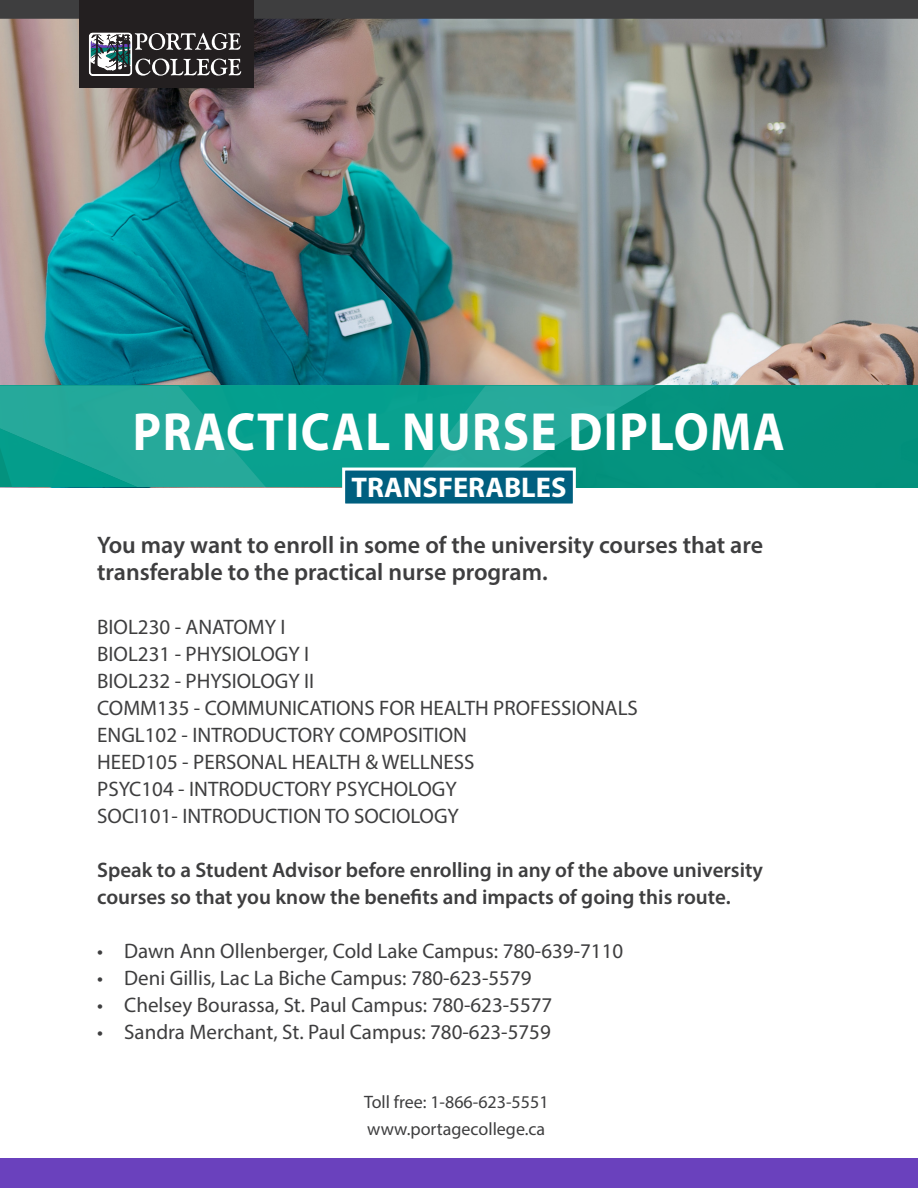
<style>
.page{position:relative;width:918px;height:1188px;background:#fff}
.page>*{position:absolute;margin:0;border:0;box-sizing:border-box;transform-origin:0 0}
.t1{font:700 54px "Myriad Pro";letter-spacing:.03em;color:#fff;scale:.91 1}
.t2{font:700 28.5px "Myriad Pro";color:#fff}
.t3{font:600 24px/27px "Myriad Pro";color:#3e3e3f}
.t4{font:21px "Myriad Pro";color:#3e3e3f}
.t5{font:600 21px/27px "Myriad Pro";color:#3e3e3f}
.t6{font:18px "Myriad Pro";color:#3e3e3f}
</style>
<div class="page">
<img style="left:0;top:19px;width:918px;height:366px">
<div style="left:0;top:0;width:918px;height:19px;background:#3e3e3f"></div>
<div style="left:79px;top:0;width:174px;height:87px;background:#231f20"></div>
<svg style="left:89px;top:33px;width:152px;height:43px"></svg>
<div style="left:0;top:385px;width:178px;height:102px;background:#26a99a"></div>
<svg style="left:0;top:429px;width:137px;height:58px;background:#12a291"></svg>
<svg style="left:486px;top:385px;width:432px;height:102px;background:#0b9683"></svg>
<svg style="left:178px;top:385px;width:308px;height:102px;background:#0fa291"></svg>
<div style="left:342px;top:468px;width:234px;height:39px;background:#005f7f;border:3px solid #fff"></div>
<div style="left:0;top:1159px;width:918px;height:29px;background:#6a41bd"></div>
<p class="t1" style="left:133px;top:397px;width:718px">PRACTICAL NURSE DIPLOMA</p>
<p class="t2" style="left:352px;top:469px;width:217px">TRANSFERABLES</p>
<p class="t3" style="left:97px;top:530px;width:668px">You may want to enroll in some of the university courses that are transferable to the practical nurse program.</p>
<p class="t4" style="left:97px;top:614px;width:190px">BIOL230 - ANATOMY I</p>
<p class="t4" style="left:97px;top:641px;width:214px">BIOL231 - PHYSIOLOGY I</p>
<p class="t4" style="left:97px;top:668px;width:219px">BIOL232 - PHYSIOLOGY II</p>
<p class="t4" style="left:97px;top:695px;width:542px">COMM135 - COMMUNICATIONS FOR HEALTH PROFESSIONALS</p>
<p class="t4" style="left:97px;top:722px;width:371px">ENGL102 - INTRODUCTORY COMPOSITION</p>
<p class="t4" style="left:97px;top:749px;width:379px">HEED105 - PERSONAL HEALTH &amp; WELLNESS</p>
<p class="t4" style="left:97px;top:776px;width:361px">PSYC104 - INTRODUCTORY PSYCHOLOGY</p>
<p class="t4" style="left:97px;top:803px;width:363px">SOCI101- INTRODUCTION TO SOCIOLOGY</p>
<p class="t5" style="left:97px;top:856px;width:667px">Speak to a Student Advisor before enrolling in any of the above university courses so that you know the benefits and impacts of going this route.</p>
<p class="t4" style="left:97px;top:938px;width:528px">• Dawn Ann Ollenberger, Cold Lake Campus: 780-639-7110</p>
<p class="t4" style="left:97px;top:965px;width:436px">• Deni Gillis, Lac La Biche Campus: 780-623-5579</p>
<p class="t4" style="left:97px;top:992px;width:457px">• Chelsey Bourassa, St. Paul Campus: 780-623-5577</p>
<p class="t4" style="left:97px;top:1019px;width:455px">• Sandra Merchant, St. Paul Campus: 780-623-5759</p>
<p class="t6" style="left:364px;top:1090px;width:186px">Toll free: 1-866-623-5551</p>
<p class="t6" style="left:367px;top:1117px;width:180px">www.portagecollege.ca</p>
</div>
